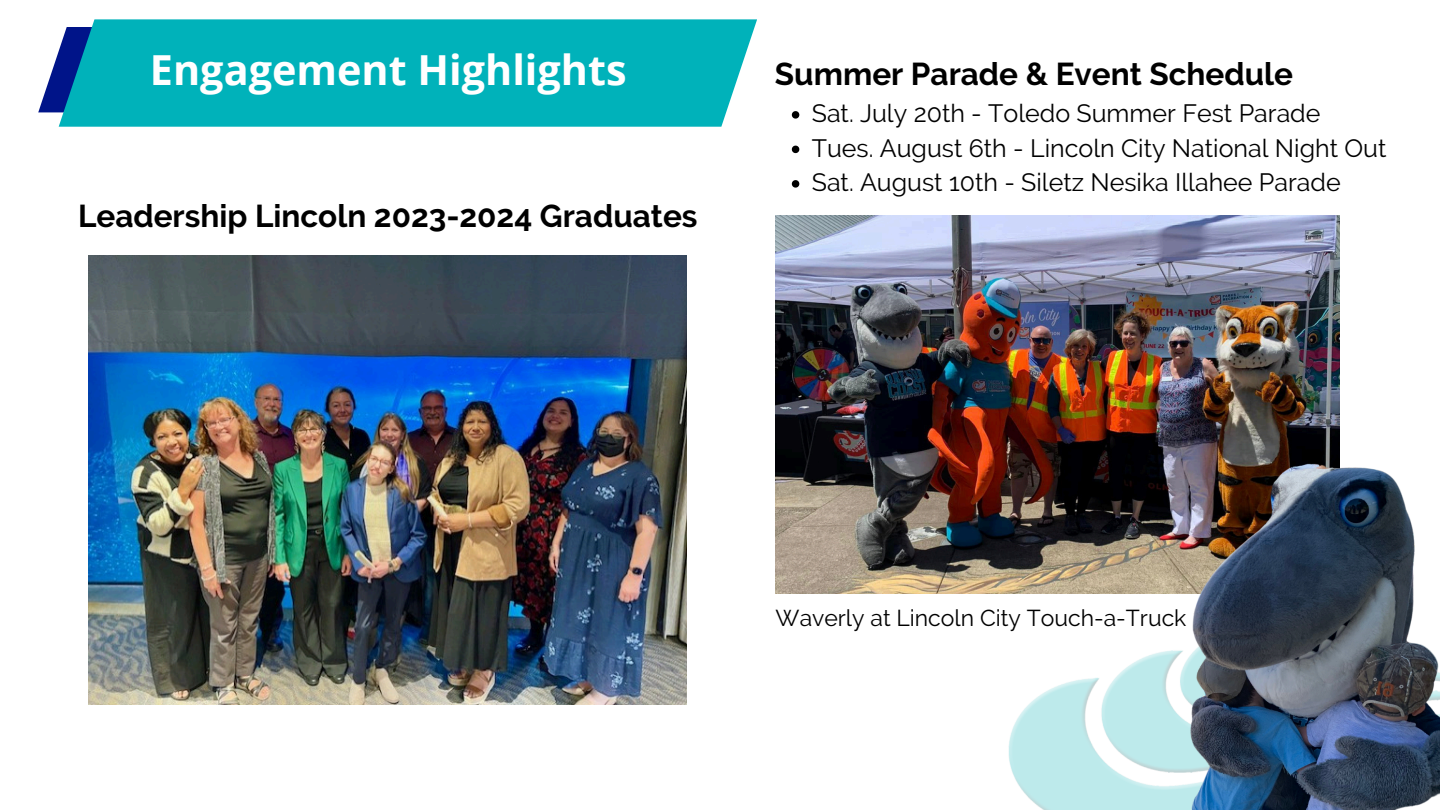
<style>
.page{position:relative;width:1440px;height:810px;background:#fff}
.page>*{position:absolute;margin:0;border:0;box-sizing:border-box;transform-origin:0 0}
.t1{font:700 41.4px "Open Sans";color:#fff}
.t2{font:700 31.5px "Raleway";color:#000}
.t3{font:25px "Raleway";color:#000}
.t4{font:23px "Raleway";color:#000}
</style>
<div class="page">
<img style="left:1008px;top:650px;width:171px;height:160px">
<svg style="left:38px;top:50px;width:21px;height:62px"></svg>
<div style="left:59px;top:19px;width:698px;height:108px;background:#00b2ba"></div>
<img style="left:89px;top:255px;width:598px;height:450px">
<img style="left:776px;top:216px;width:564px;height:378px">
<img style="left:1179px;top:452px;width:261px;height:358px">
<svg style="left:792px;top:111px;width:7px;height:8px"></svg>
<svg style="left:792px;top:146px;width:7px;height:7px"></svg>
<svg style="left:792px;top:180px;width:7px;height:8px"></svg>
<h1 class="t1" style="left:244px;top:38px;width:333px">College Updates</h1>
<p class="t2" style="left:775px;top:56px;width:520px">Summer Parade &amp; Event Schedule</p>
<p class="t3" style="left:812px;top:99px;width:510px">Sat. July 20th - Toledo Summer Fest Parade</p>
<h2 class="t3" style="left:812px;top:133px;width:576px">Tues. August 6th - Lincoln City National Night Out</h2>
<p class="t3" style="left:812px;top:168px;width:530px">Sat. August 10th - Siletz Nesika Illahee Parade</p>
<p class="t2" style="left:78px;top:197px;width:621px">Leadership Lincoln 2023-2024 Graduates</p>
<h1 class="t1" style="left:150px;top:41px;width:478px">Engagement Highlights</h1>
<p class="t4" style="left:776px;top:604px;width:412px">Waverly at Lincoln City Touch-a-Truck</p>
</div>
